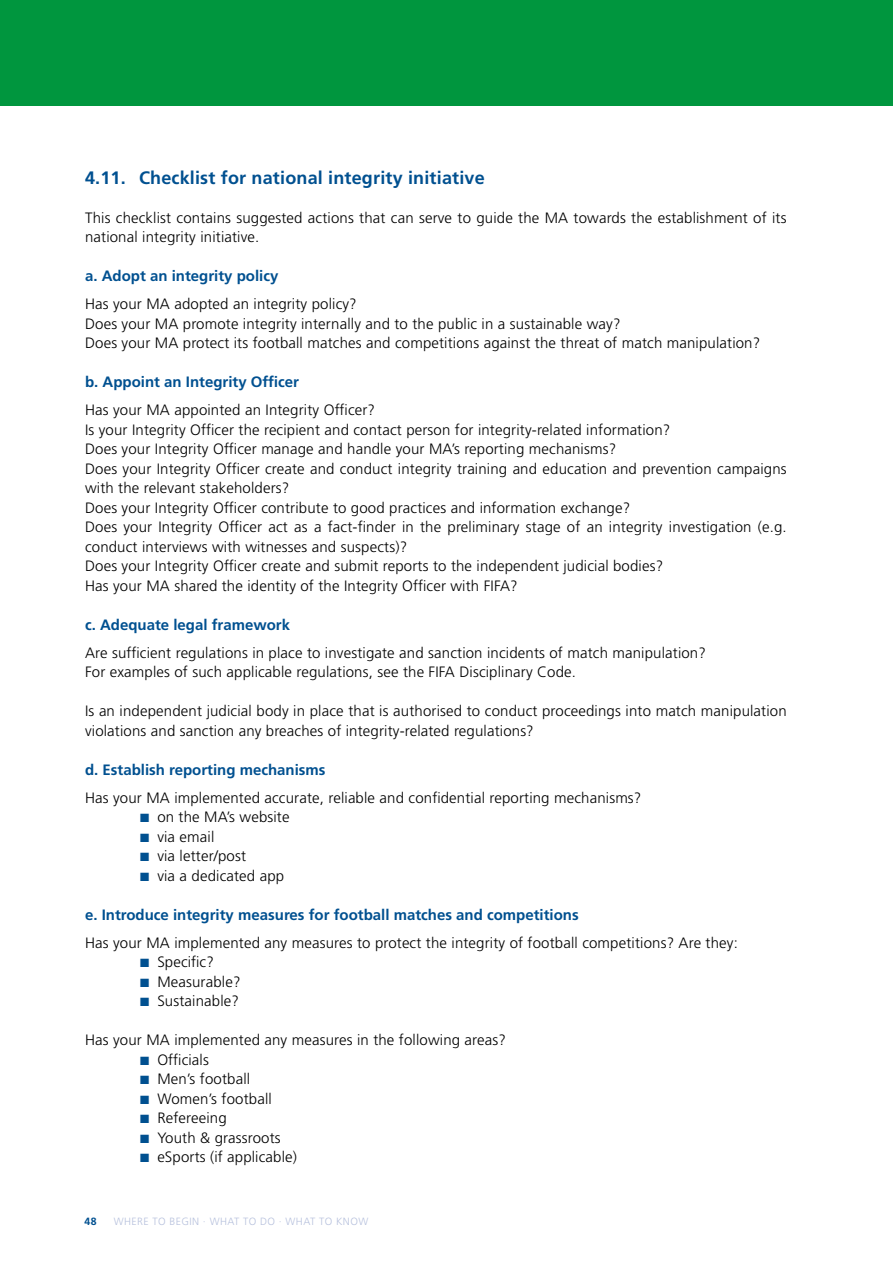
<style>
.page{position:relative;width:893px;height:1263px;background:#fff}
.page>*{position:absolute;margin:0;border:0;box-sizing:border-box;transform-origin:0 0}
.t1{font:700 18px "Frutiger LT Pro";letter-spacing:.01em;color:#005090}
.t2{font:300 15px/19.5px "Frutiger LT Pro";letter-spacing:.01em;color:#000}
.t3{font:700 15px "Frutiger LT Pro";color:#005090}
.t4{font:300 10.5px "Frutiger LT Pro";letter-spacing:.04em;color:#b7c1dd}
.t5{font:700 10.5px "Frutiger LT Pro";color:#005090}
.s1{color:#005090}
</style>
<div class="page">
<div style="left:0;top:0;width:893px;height:106px;background:#00963e"></div>
<p class="t1" style="left:85px;top:167px;width:401px">4.11. Checklist for national integrity initiative</p>
<p class="t2" style="left:85px;top:208px;width:703px">This checklist contains suggested actions that can serve to guide the MA towards the establishment of its national integrity initiative.</p>
<p class="t3" style="left:85px;top:267px;width:195px">a. Adopt an integrity policy</p>
<p class="t2" style="left:85px;top:294px;width:677px">Has your MA adopted an integrity policy?<br>Does your MA promote integrity internally and to the public in a sustainable way?<br>Does your MA protect its football matches and competitions against the threat of match manipulation?</p>
<p class="t3" style="left:85px;top:373px;width:215px">b. Appoint an Integrity Officer</p>
<p class="t2" style="left:85px;top:400px;width:703px">Has your MA appointed an Integrity Officer?<br>Is your Integrity Officer the recipient and contact person for integrity-related information?<br>Does your Integrity Officer manage and handle your MA’s reporting mechanisms?<br>Does your Integrity Officer create and conduct integrity training and education and prevention campaigns with the relevant stakeholders?<br>Does your Integrity Officer contribute to good practices and information exchange?<br>Does your Integrity Officer act as a fact-finder in the preliminary stage of an integrity investigation (e.g. conduct interviews with witnesses and suspects)?<br>Does your Integrity Officer create and submit reports to the independent judicial bodies?<br>Has your MA shared the identity of the Integrity Officer with FIFA?</p>
<p class="t3" style="left:85px;top:615px;width:207px">c. Adequate legal framework</p>
<p class="t2" style="left:85px;top:643px;width:622px">Are sufficient regulations in place to investigate and sanction incidents of match manipulation?<br>For examples of such applicable regulations, see the FIFA Disciplinary Code.</p>
<p class="t2" style="left:85px;top:701px;width:703px">Is an independent judicial body in place that is authorised to conduct proceedings into match manipulation violations and sanction any breaches of integrity-related regulations?</p>
<p class="t3" style="left:85px;top:760px;width:242px">d. Establish reporting mechanisms</p>
<p class="t2" style="left:85px;top:788px;width:558px">Has your MA implemented accurate, reliable and confidential reporting mechanisms?</p>
<p class="t2" style="left:140px;top:807px;width:151px"><span class="s1">■</span> on the MA’s website</p>
<p class="t2" style="left:140px;top:827px;width:76px"><span class="s1">■</span> via email</p>
<p class="t2" style="left:140px;top:846px;width:107px"><span class="s1">■</span> via letter/post</p>
<p class="t2" style="left:140px;top:866px;width:145px"><span class="s1">■</span> via a dedicated app</p>
<p class="t3" style="left:85px;top:905px;width:495px">e. Introduce integrity measures for football matches and competitions</p>
<p class="t2" style="left:85px;top:933px;width:654px">Has your MA implemented any measures to protect the integrity of football competitions? Are they:</p>
<p class="t2" style="left:140px;top:952px;width:75px"><span class="s1">■</span> Specific?</p>
<p class="t2" style="left:140px;top:972px;width:102px"><span class="s1">■</span> Measurable?</p>
<p class="t2" style="left:140px;top:991px;width:100px"><span class="s1">■</span> Sustainable?</p>
<p class="t2" style="left:85px;top:1030px;width:422px">Has your MA implemented any measures in the following areas?</p>
<p class="t2" style="left:140px;top:1050px;width:70px"><span class="s1">■</span> Officials</p>
<p class="t2" style="left:140px;top:1069px;width:111px"><span class="s1">■</span> Men’s football</p>
<p class="t2" style="left:140px;top:1089px;width:133px"><span class="s1">■</span> Women’s football</p>
<p class="t2" style="left:140px;top:1108px;width:88px"><span class="s1">■</span> Refereeing</p>
<p class="t2" style="left:140px;top:1128px;width:142px"><span class="s1">■</span> Youth &amp; grassroots</p>
<p class="t2" style="left:140px;top:1147px;width:158px"><span class="s1">■</span> eSports (if applicable)</p>
<p class="t5" style="left:85px;top:1215px;width:14px">48</p>
<p class="t4" style="left:114px;top:1215px;width:256px">WHERE TO BEGIN · WHAT TO DO · WHAT TO KNOW</p>
</div>
